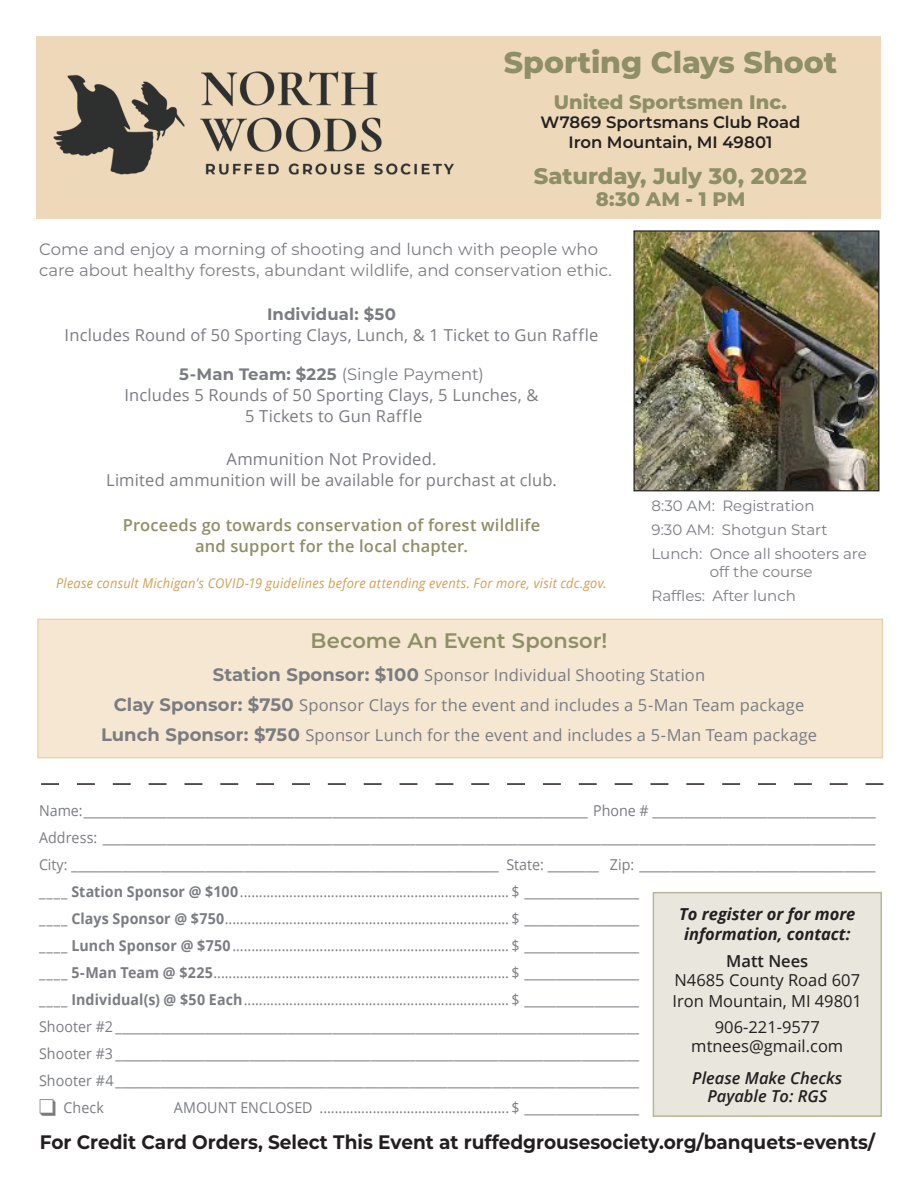
<style>
.page{position:relative;width:918px;height:1188px;background:#fff}
.page>*{position:absolute;margin:0;border:0;box-sizing:border-box;transform-origin:0 0}
.t1{font:800 30px "Montserrat";letter-spacing:-.005em;color:#8e8f66}
.t2{font:800 22.5px "Montserrat";color:#8e8f66}
.t3{font:600 21px "Montserrat";color:#8e8f66}
.t4{font:700 19.5px "Montserrat";color:#231f20;scale:.95 1}
.t5{font:800 19.5px "Montserrat";color:#8e8f66}
.t6{font:16.5px "Open Sans";letter-spacing:.01em;color:#7a7c81}
.t7{font:16.5px/21px "Montserrat";color:#7a7c81}
.t8{font:600 16.5px "Open Sans";letter-spacing:.01em;color:#8e8f66}
.t9{font:16.5px "Open Sans";color:#231f20}
.t10{font:600 16.5px "Montserrat";letter-spacing:-.005em;color:#231f20}
.t11{font:italic 700 16.5px "Open Sans";color:#231f20}
.t12{font:italic 600 16.5px "Open Sans";color:#231f20}
.t13{font:700 16.5px "Montserrat";letter-spacing:.01em;color:#7a7c81}
.t14{font:600 16.5px "Open Sans";color:#231f20}
.Registration{font:15px "Open Sans";color:#7a7c81;scale:.95 1}
.t15{font:15px/18px "Montserrat";color:#7a7c81;text-align:center}
.t16{font:italic 13.5px "Open Sans";letter-spacing:.02em;color:#d49f54;scale:.95 1}
.s1{font-weight:700}
.s2{font-family:"Montserrat";font-weight:700;font-size:18px}
</style>
<div class="page">
<div style="left:37px;top:619px;width:846px;height:139px;background:#f5e7d2;border:2px solid #ead4af"></div>
<div style="left:37px;top:37px;width:844px;height:182px;background:#edd9b9"></div>
<div style="left:653px;top:893px;width:228px;height:223px;background:#e9e6dd"></div>
<div style="left:653px;top:892px;width:229px;height:225px;border:2px solid #b7b69b"></div>
<svg style="left:41px;top:783px;width:842px;height:2px"></svg>
<img style="left:635px;top:232px;width:242px;height:257px">
<div style="left:633px;top:230px;width:246px;height:261px;border:1px solid #231f20"></div>
<img style="left:53px;top:71px;width:401px;height:104px">
<p class="t1" style="left:504px;top:40px;width:335px">Sporting Clays Shoot</p>
<p class="t5" style="left:554px;top:88px;width:235px">United Sportsmen Inc.</p>
<p class="t10" style="left:541px;top:111px;width:261px">W7869 Sportsmans Club Road</p>
<p class="t10" style="left:569px;top:130px;width:205px">Iron Mountain, MI 49801</p>
<p class="t2" style="left:534px;top:159px;width:275px">Saturday, July 30, 2022</p>
<p class="t5" style="left:596px;top:185px;width:151px">8:30 AM - 1 PM</p>
<p class="t7" style="left:39px;top:238px;width:575px">Come and enjoy a morning of shooting and lunch with people who care about healthy forests, abundant wildlife, and conservation ethic.</p>
<p class="t13" style="left:267px;top:302px;width:130px">Individual: $50</p>
<p class="t6" style="left:65px;top:324px;width:535px">Includes Round of 50 Sporting Clays, Lunch, &amp; 1 Ticket to Gun Raffle</p>
<p class="t7" style="left:179px;top:363px;width:306px"><span class="s1">5-Man Team: $225</span> (Single Payment)</p>
<p class="t6" style="left:124px;top:384px;width:416px">Includes 5 Rounds of 50 Sporting Clays, 5 Lunches, &amp;</p>
<p class="t6" style="left:245px;top:405px;width:179px">5 Tickets to Gun Raffle</p>
<p class="t6" style="left:226px;top:448px;width:212px">Ammunition Not Provided.</p>
<p class="t6" style="left:106px;top:469px;width:452px">Limited ammunition will be available for purchast at club.</p>
<p class="t8" style="left:123px;top:514px;width:419px">Proceeds go towards conservation of forest wildlife</p>
<p class="t8" style="left:195px;top:535px;width:274px">and support for the local chapter.</p>
<p class="t16" style="left:56px;top:574px;width:581px">Please consult Michigan’s COVID-19 guidelines before attending events. For more, visit cdc.gov.</p>
<p class="t15" style="left:652px;top:496px;width:164px">8:30 AM: Registration</p>
<p class="t15" style="left:652px;top:520px;width:177px">9:30 AM: Shotgun Start</p>
<p class="t15" style="left:652px;top:544px;width:217px">Lunch: Once all shooters are off the course</p>
<p class="t15" style="left:652px;top:586px;width:146px">Raffles: After lunch</p>
<p class="t3" style="left:311px;top:625px;width:298px">Become An Event Sponsor!</p>
<p class="t6" style="left:213px;top:663px;width:494px"><span class="s2">Station Sponsor: $100</span> Sponsor Individual Shooting Station</p>
<p class="t6" style="left:114px;top:693px;width:692px"><span class="s2">Clay Sponsor: $750</span> Sponsor Clays for the event and includes a 5-Man Team package</p>
<p class="t6" style="left:101px;top:723px;width:718px"><span class="s2">Lunch Sponsor: $750</span> Sponsor Lunch for the event and includes a 5-Man Team package</p>
<p class="Registration" style="left:39px;top:800px;width:882px">Name:_______________________________________________________________________________ Phone # ___________________________________</p>
<p class="Registration" style="left:39px;top:827px;width:882px">Address: _________________________________________________________________________________________________________________________</p>
<p class="Registration" style="left:39px;top:854px;width:882px">City: ___________________________________________________________________ State: ________ Zip: _____________________________________</p>
<p class="Registration" style="left:39px;top:881px;width:633px">____ <span class="s1">Station Sponsor @ $100</span>....................................................................... $ __________________</p>
<p class="Registration" style="left:39px;top:908px;width:633px">____ <span class="s1">Clays Sponsor @ $750</span>........................................................................... $ __________________</p>
<p class="Registration" style="left:39px;top:935px;width:633px">____ <span class="s1">Lunch Sponsor @ $750</span>......................................................................... $ __________________</p>
<p class="Registration" style="left:39px;top:962px;width:633px">____ <span class="s1">5-Man Team @ $225</span>.............................................................................. $ __________________</p>
<p class="Registration" style="left:39px;top:989px;width:633px">____ <span class="s1">Individual(s) @ $50 Each</span>...................................................................... $ __________________</p>
<p class="Registration" style="left:39px;top:1016px;width:633px">Shooter #2 __________________________________________________________________________________</p>
<p class="Registration" style="left:39px;top:1043px;width:633px">Shooter #3 __________________________________________________________________________________</p>
<p class="Registration" style="left:39px;top:1070px;width:633px">Shooter #4 __________________________________________________________________________________</p>
<p class="Registration" style="left:39px;top:1097px;width:70px">❑ Check</p>
<p class="Registration" style="left:174px;top:1097px;width:492px">AMOUNT ENCLOSED .................................................. $ __________________</p>
<p class="t11" style="left:679px;top:903px;width:178px">To register or for more</p>
<p class="t11" style="left:684px;top:922px;width:168px">information, contact:</p>
<p class="t14" style="left:726px;top:950px;width:84px">Matt Nees</p>
<p class="t9" style="left:675px;top:969px;width:187px">N4685 County Road 607</p>
<p class="t9" style="left:673px;top:990px;width:191px">Iron Mountain, MI 49801</p>
<p class="t9" style="left:715px;top:1016px;width:107px">906-221-9577</p>
<p class="t9" style="left:691px;top:1035px;width:153px">mtnees@gmail.com</p>
<p class="t12" style="left:692px;top:1067px;width:152px">Please Make Checks</p>
<p class="t12" style="left:707px;top:1085px;width:121px">Payable To: RGS</p>
<p class="t4" style="left:40px;top:1128px;width:881px">For Credit Card Orders, Select This Event at ruffedgrousesociety.org/banquets-events/</p>
</div>
